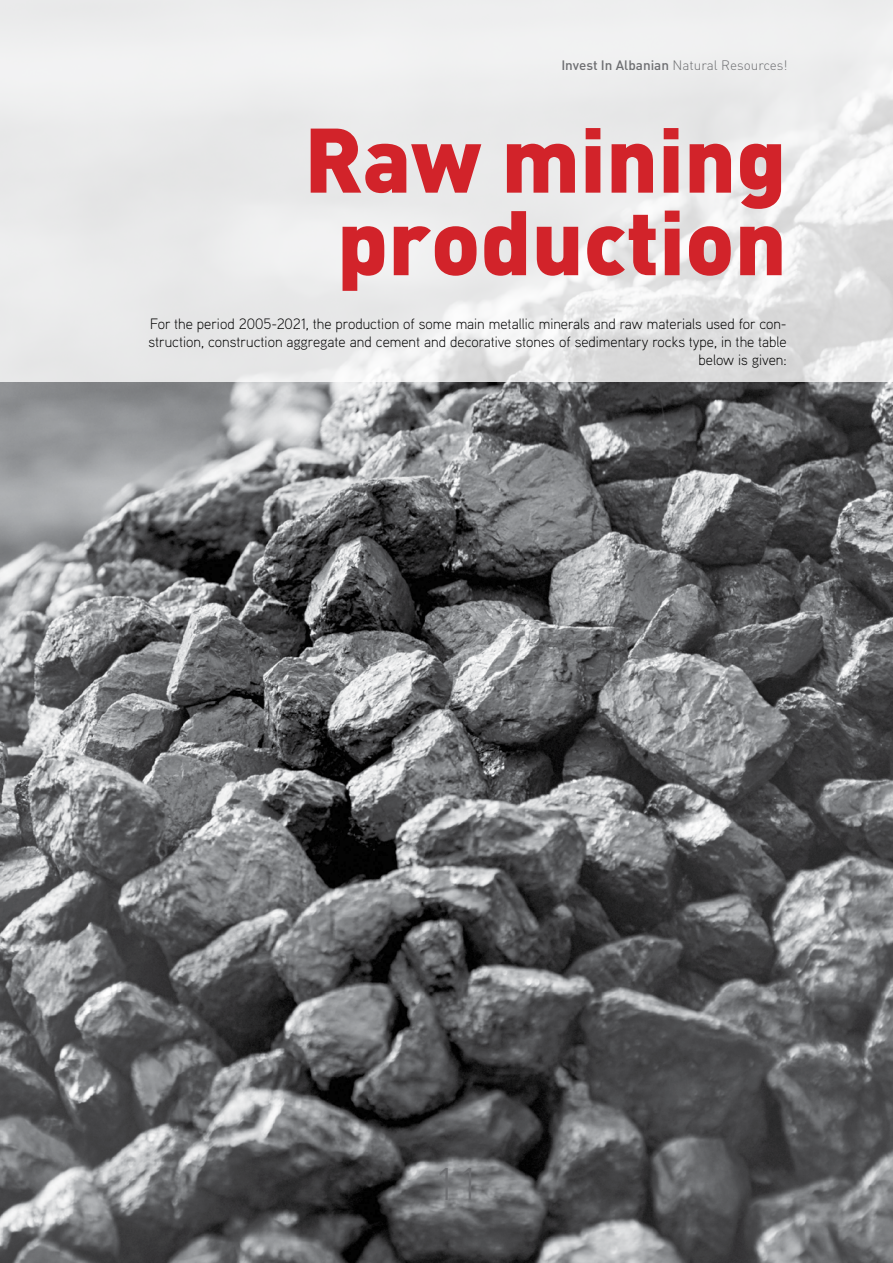
<style>
.page{position:relative;width:893px;height:1263px;background:#fff}
.page>*{position:absolute;margin:0;border:0;box-sizing:border-box;transform-origin:0 0}
.t1{font:900 90px/82.5px "DIN";color:#d2232a;text-align:center}
.t2{font:300 45px "DIN Pro";color:#6d6e71}
.t3{font:300 15px/18px "Aaux Pro";color:#000;text-align:right}
.t4{font:300 13.5px "DIN Pro";color:#6d6e71}
.s1{font-weight:500}
</style>
<div class="page">
<img style="left:0;top:382px;width:893px;height:881px">
<svg style="left:0;top:0;width:893px;height:382px;fill:#eaebeb"></svg>
<p class="t4" style="left:561px;top:56px;width:228px"><span class="s1">Invest In Albanian</span> Natural Resources!</p>
<h1 class="t1" style="left:304px;top:114px;width:484px">Raw mining production</h1>
<p class="t3" style="left:148px;top:314px;width:640px">For the period 2005-2021, the production of some main metallic minerals and raw materials used for con&shy;struction, construction aggregate and cement and decorative stones of sedimentary rocks type, in the table below is given:</p>
<h2 class="t2" style="left:434px;top:1153px;width:48px">11</h2>
</div>
